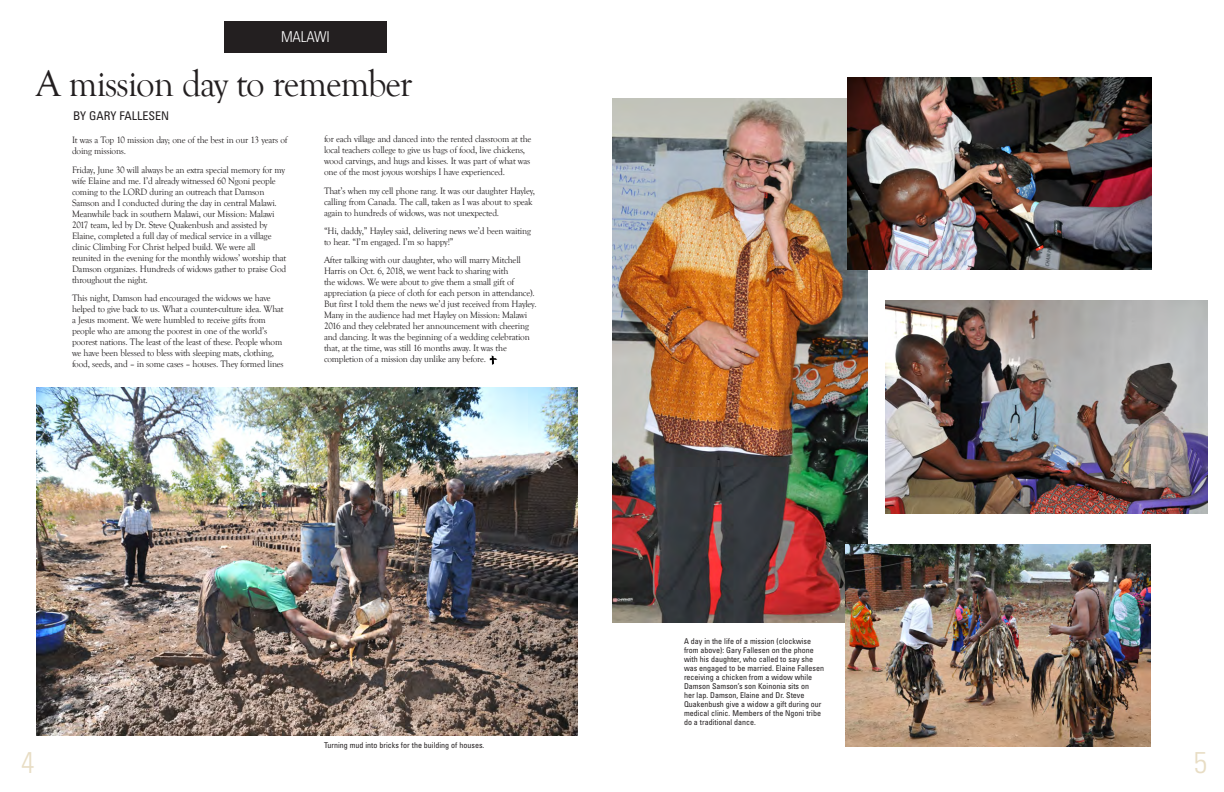
<style>
.page{position:relative;width:1224px;height:792px;background:#fff}
.page>*{position:absolute;margin:0;border:0;box-sizing:border-box;transform-origin:0 0}
.t1{font:38px "Goudy Old Style T";letter-spacing:-.03em;color:#231f20}
.t2{font:300 condensed 30px "Univers";color:#e8ddc4}
.black_box{font:300 condensed 15px "Univers";letter-spacing:-.01em;color:#fff}
.t3{font:condensed 12px "Univers";color:#231f20}
.body{font:9.5px/11px "Goudy Old Style T";letter-spacing:-.02em;color:#231f20}
.t4{font:condensed 8px/9px "Univers";color:#231f20}
</style>
<div class="page">
<div style="left:224px;top:21px;width:163px;height:32px;background:#231f20"></div>
<svg style="left:490px;top:355px;width:7px;height:10px"></svg>
<img style="left:612px;top:98px;width:255px;height:525px">
<img style="left:36px;top:387px;width:541px;height:348px">
<img style="left:847px;top:77px;width:305px;height:192px">
<img style="left:885px;top:300px;width:322px;height:214px">
<img style="left:846px;top:544px;width:305px;height:203px">
<p class="black_box" style="left:281px;top:28px;width:50px">MALAWI</p>
<p class="t1" style="left:36px;top:63px;width:378px">A mission day to remember</p>
<p class="body" style="left:324px;top:134px;width:209px">for each village and danced into the rented classroom at the local teachers college to give us bags of food, live chickens, wood carvings, and hugs and kisses. It was part of what was one of the most joyous worships I have experienced.</p>
<p class="body" style="left:324px;top:185px;width:213px">That’s when my cell phone rang. It was our daughter Hayley, calling from Canada. The call, taken as I was about to speak again to hundreds of widows, was not unexpected.</p>
<p class="body" style="left:324px;top:225px;width:208px">“Hi, daddy,” Hayley said, delivering news we’d been waiting to hear. “I’m engaged. I’m so happy!”</p>
<p class="body" style="left:324px;top:255px;width:214px">After talking with our daughter, who will marry Mitchell Harris on Oct. 6, 2018, we went back to sharing with<br>the widows. We were about to give them a small gift of appreciation (a piece of cloth for each person in attendance).<br>But first I told them the news we’d just received from Hayley.<br>Many in the audience had met Hayley on Mission: Malawi 2016 and they celebrated her announcement with cheering and dancing. It was the beginning of a wedding celebration that, at the time, was still 16 months away. It was the completion of a mission day unlike any before.</p>
<p class="t3" style="left:73px;top:108px;width:98px">BY GARY FALLESEN</p>
<p class="body" style="left:72px;top:135px;width:217px">It was a Top 10 mission day; one of the best in our 13 years of doing missions.</p>
<p class="body" style="left:72px;top:164px;width:216px">Friday, June 30 will always be an extra special memory for my wife Elaine and me. I’d already witnessed 60 Ngoni people coming to the LORD during an outreach that Damson Samson and I conducted during the day in central Malawi.<br>Meanwhile back in southern Malawi, our Mission: Malawi 2017 team, led by Dr. Steve Quakenbush and assisted by Elaine, completed a full day of medical service in a village clinic Climbing For Christ helped build. We were all reunited in the evening for the monthly widows’ worship that Damson organizes. Hundreds of widows gather to praise God throughout the night.</p>
<p class="body" style="left:72px;top:292px;width:213px">This night, Damson had encouraged the widows we have helped to give back to us. What a counter-culture idea. What a Jesus moment. We were humbled to receive gifts from people who are among the poorest in one of the world’s poorest nations. The least of the least of these. People whom we have been blessed to bless with sleeping mats, clothing, food, seeds, and – in some cases – houses. They formed lines</p>
<p class="t4" style="left:324px;top:741px;width:162px">Turning mud into bricks for the building of houses.</p>
<p class="t4" style="left:684px;top:636px;width:142px">A day in the life of a mission (clockwise from above): Gary Fallesen on the phone with his daughter, who called to say she was engaged to be married. Elaine Fallesen receiving a chicken from a widow while Damson Samson’s son Koinonia sits on<br>her lap. Damson, Elaine and Dr. Steve Quakenbush give a widow a gift during our medical clinic. Members of the Ngoni tribe do a traditional dance.</p>
<h2 class="t2" style="left:21px;top:744px;width:15px">4</h2>
<h2 class="t2" style="left:1194px;top:744px;width:15px">5</h2>
</div>
